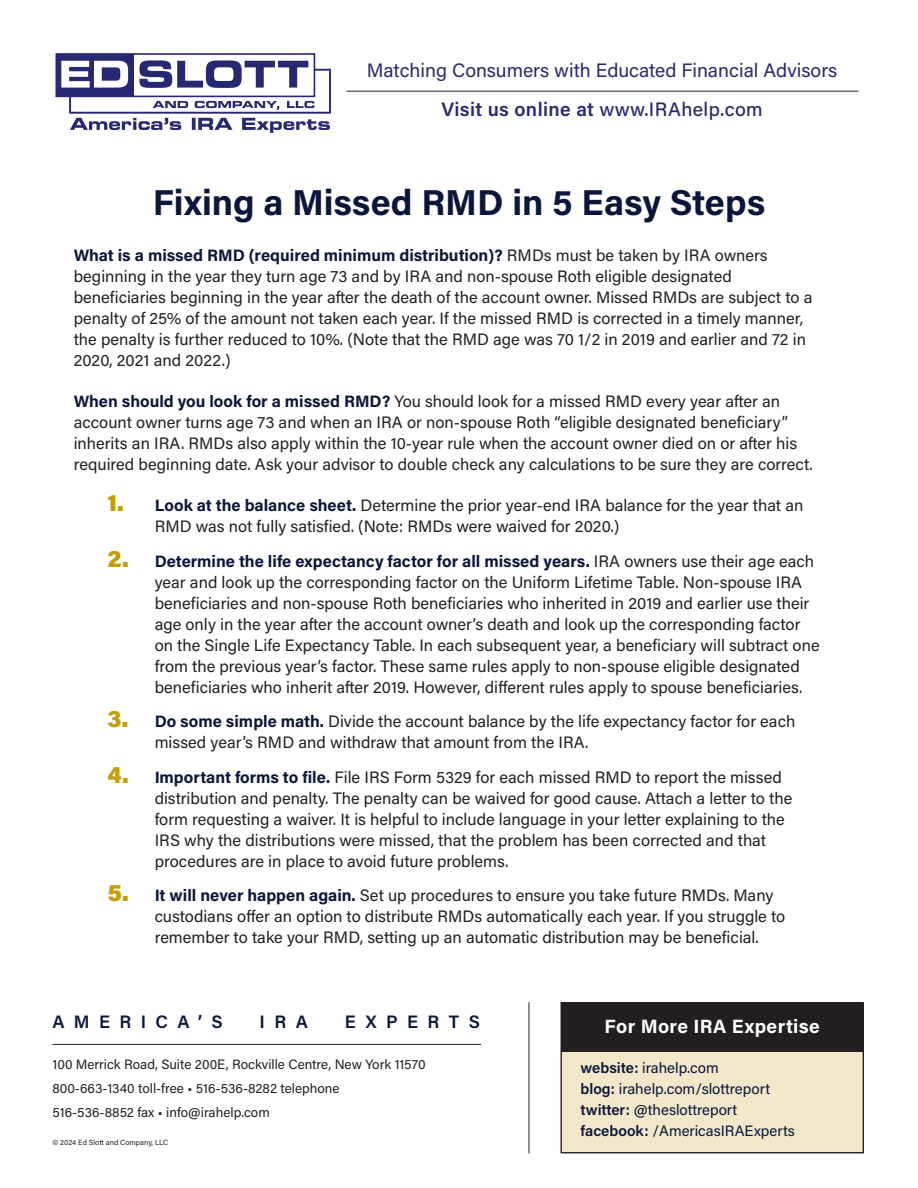
<style>
.page{position:relative;width:918px;height:1188px;background:#fff}
.page>*{position:absolute;margin:0;border:0;box-sizing:border-box;transform-origin:0 0}
.t1{font:700 36px "Acumin Pro";color:#0b163b}
.t2{font:19.35px/39.2px "Acumin Pro";color:#272872;text-align:center}
.t3{font:700 19.2px "Acumin Pro";letter-spacing:.02em;color:#fff}
.t4{font:600 18px "Acumin Pro";letter-spacing:.525em;color:#0b163b}
.t5{font:16.5px/21px "Acumin Pro";color:#231f20}
.t6{font:15px/21px "Acumin Pro";color:#0b163b}
.t7{font:13.5px/24px "Acumin Pro";color:#231f20}
.t8{font:7.5px "Acumin Pro";color:#231f20}
.s1{font-weight:600}
.s2{font-weight:500}
.s3{font-weight:700;color:#0b163b}
.s4{font-weight:900;font-size:24px;color:#c39f06}
</style>
<div class="page">
<div style="left:561px;top:1003px;width:302px;height:150px;background:#f2e7c8"></div>
<div style="left:561px;top:1002px;width:303px;height:151px;border:1px solid #231f20"></div>
<div style="left:561px;top:1002px;width:302px;height:50px;background:#231f20"></div>
<hr style="left:52px;top:1044px;width:429px;height:1px;background:#231f20">
<hr style="left:529px;top:1002px;width:1px;height:151px;background:#231f20">
<hr style="left:346px;top:91px;width:512px;height:1px;background:#231f20">
<div style="left:55px;top:53px;width:260px;height:44px;border:2px solid #272872"></div>
<div style="left:57px;top:54px;width:76px;height:42px;background:#272872"></div>
<svg style="left:61px;top:60px;width:270px;height:73px"></svg>
<p class="t2" style="left:367px;top:50px;width:472px">Matching Consumers with Educated Financial Advisors<br><span class="s1">Visit us online at</span> <span class="s2">www.IRAhelp.com</span></p>
<h1 class="t1" style="left:153px;top:178px;width:614px">Fixing a Missed RMD in 5 Easy Steps</h1>
<p class="t5" style="left:74px;top:244px;width:740px"><span class="s3">What is a missed RMD (required minimum distribution)?</span> RMDs must be taken by IRA owners beginning in the year they turn age 73 and by IRA and non-spouse Roth eligible designated beneficiaries beginning in the year after the death of the account owner. Missed RMDs are subject to a penalty of 25% of the amount not taken each year. If the missed RMD is corrected in a timely manner, the penalty is further reduced to 10%. (Note that the RMD age was 70 1/2 in 2019 and earlier and 72 in 2020, 2021 and 2022.)</p>
<p class="t5" style="left:74px;top:390px;width:741px"><span class="s3">When should you look for a missed RMD?</span> You should look for a missed RMD every year after an account owner turns age 73 and when an IRA or non-spouse Roth “eligible designated beneficiary” inherits an IRA. RMDs also apply within the 10-year rule when the account owner died on or after his required beginning date. Ask your advisor to double check any calculations to be sure they are correct.</p>
<p class="t5" style="left:155px;top:494px;width:650px;text-indent:-47px"><span class="s4">1.</span> <span class="s3">Look at the balance sheet.</span> Determine the prior year-end IRA balance for the year that an<br>RMD was not fully satisfied. (Note: RMDs were waived for 2020.)</p>
<p class="t5" style="left:155px;top:550px;width:667px;text-indent:-47px"><span class="s4">2.</span> <span class="s3">Determine the life expectancy factor for all missed years.</span> IRA owners use their age each year and look up the corresponding factor on the Uniform Lifetime Table. Non-spouse IRA beneficiaries and non-spouse Roth beneficiaries who inherited in 2019 and earlier use their age only in the year after the account owner’s death and look up the corresponding factor on the Single Life Expectancy Table. In each subsequent year, a beneficiary will subtract one from the previous year’s factor. These same rules apply to non-spouse eligible designated beneficiaries who inherit after 2019. However, different rules apply to spouse beneficiaries.</p>
<p class="t5" style="left:155px;top:710px;width:642px;text-indent:-47px"><span class="s4">3.</span> <span class="s3">Do some simple math.</span> Divide the account balance by the life expectancy factor for each missed year’s RMD and withdraw that amount from the IRA.</p>
<p class="t5" style="left:155px;top:766px;width:639px;text-indent:-47px"><span class="s4">4.</span> <span class="s3">Important forms to file.</span> File IRS Form 5329 for each missed RMD to report the missed distribution and penalty. The penalty can be waived for good cause. Attach a letter to the form requesting a waiver. It is helpful to include language in your letter explaining to the IRS why the distributions were missed, that the problem has been corrected and that procedures are in place to avoid future problems.</p>
<p class="t5" style="left:155px;top:884px;width:632px;text-indent:-47px"><span class="s4">5.</span> <span class="s3">It will never happen again.</span> Set up procedures to ensure you take future RMDs. Many custodians offer an option to distribute RMDs automatically each year. If you struggle to remember to take your RMD, setting up an automatic distribution may be beneficial.</p>
<p class="t4" style="left:52px;top:1010px;width:172px">AMERICA’S</p>
<p class="t4" style="left:260px;top:1010px;width:50px">IRA</p>
<p class="t4" style="left:345px;top:1010px;width:137px">EXPERTS</p>
<p class="t7" style="left:52px;top:1052px;width:375px">100 Merrick Road, Suite 200E, Rockville Centre, New York 11570<br>800-663-1340 toll-free • 516-536-8282 telephone<br>516-536-8852 fax • info@irahelp.com</p>
<p class="t8" style="left:52px;top:1137px;width:117px">© 2024 Ed Slott and Company, LLC</p>
<p class="t3" style="left:605px;top:1013px;width:217px">For More IRA Expertise</p>
<p class="t6" style="left:581px;top:1057px;width:216px"><span class="s1">website:</span> irahelp.com<br><span class="s1">blog:</span> irahelp.com/slottreport <span class="s1">twitter:</span> @theslottreport <span class="s1">facebook:</span> /AmericasIRAExperts</p>
</div>
